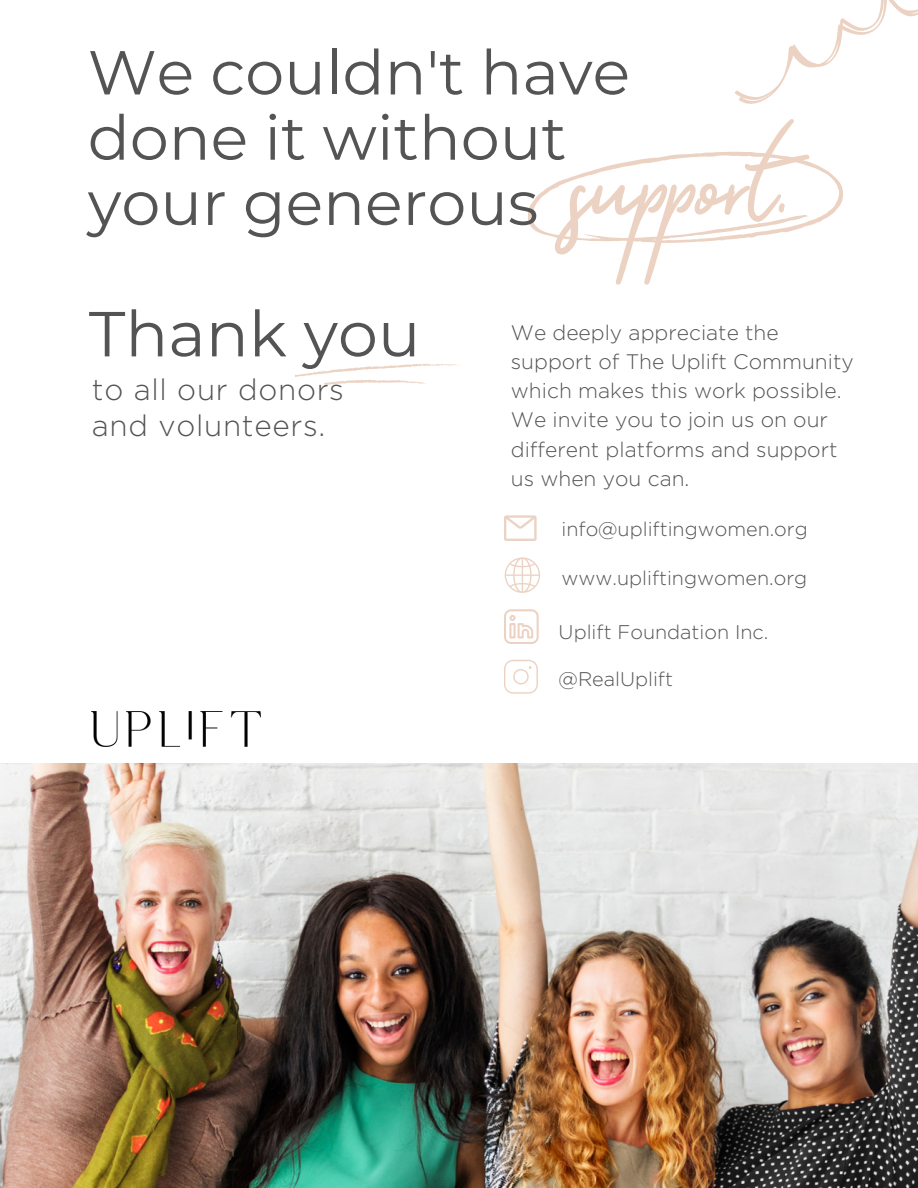
<style>
.page{position:relative;width:918px;height:1188px;background:#fff}
.page>*{position:absolute;margin:0;border:0;box-sizing:border-box;transform-origin:0 0}
.t1{font:145.95px "Suluscript";color:#ecd2c2}
.t2{font:63.45px "Montserrat";color:#545454}
.t3{font:61.95px/65.2px "Montserrat";color:#545454}
.t4{font:300 29.7px/36px "Gotham";letter-spacing:.025em;color:#545454}
.t5{font:300 21px/29.2px "Gotham";color:#545454}
.t6{font:300 19.8px "Gotham";color:#545454}
</style>
<div class="page">
<svg style="left:528px;top:151px;width:315px;height:92px"></svg>
<svg style="left:504px;top:557px;width:36px;height:36px"></svg>
<svg style="left:504px;top:515px;width:33px;height:26px"></svg>
<svg style="left:735px;top:0;width:183px;height:104px"></svg>
<img style="left:0;top:763px;width:918px;height:425px">
<svg style="left:295px;top:363px;width:163px;height:22px"></svg>
<svg style="left:504px;top:609px;width:35px;height:35px"></svg>
<svg style="left:504px;top:660px;width:34px;height:34px"></svg>
<img style="left:92px;top:711px;width:169px;height:35px">
<p class="t3" style="left:88px;top:40px;width:544px">We couldn't have done it without your generous</p>
<h2 class="t1" style="left:572px;top:79px;width:218px">support.</h2>
<p class="t5" style="left:511px;top:317px;width:344px">We deeply appreciate the support of The Uplift Community which makes this work possible.<br>We invite you to join us on our different platforms and support us when you can.</p>
<p class="t2" style="left:89px;top:295px;width:333px">Thank you</p>
<h2 class="t4" style="left:92px;top:371px;width:254px">to all our donors and volunteers.</h2>
<p class="t6" style="left:562px;top:518px;width:248px">info@upliftingwomen.org</p>
<p class="t6" style="left:562px;top:567px;width:247px">www.upliftingwomen.org</p>
<p class="t6" style="left:559px;top:621px;width:211px">Uplift Foundation Inc.</p>
<h3 class="t6" style="left:559px;top:668px;width:116px">@RealUplift</h3>
</div>
